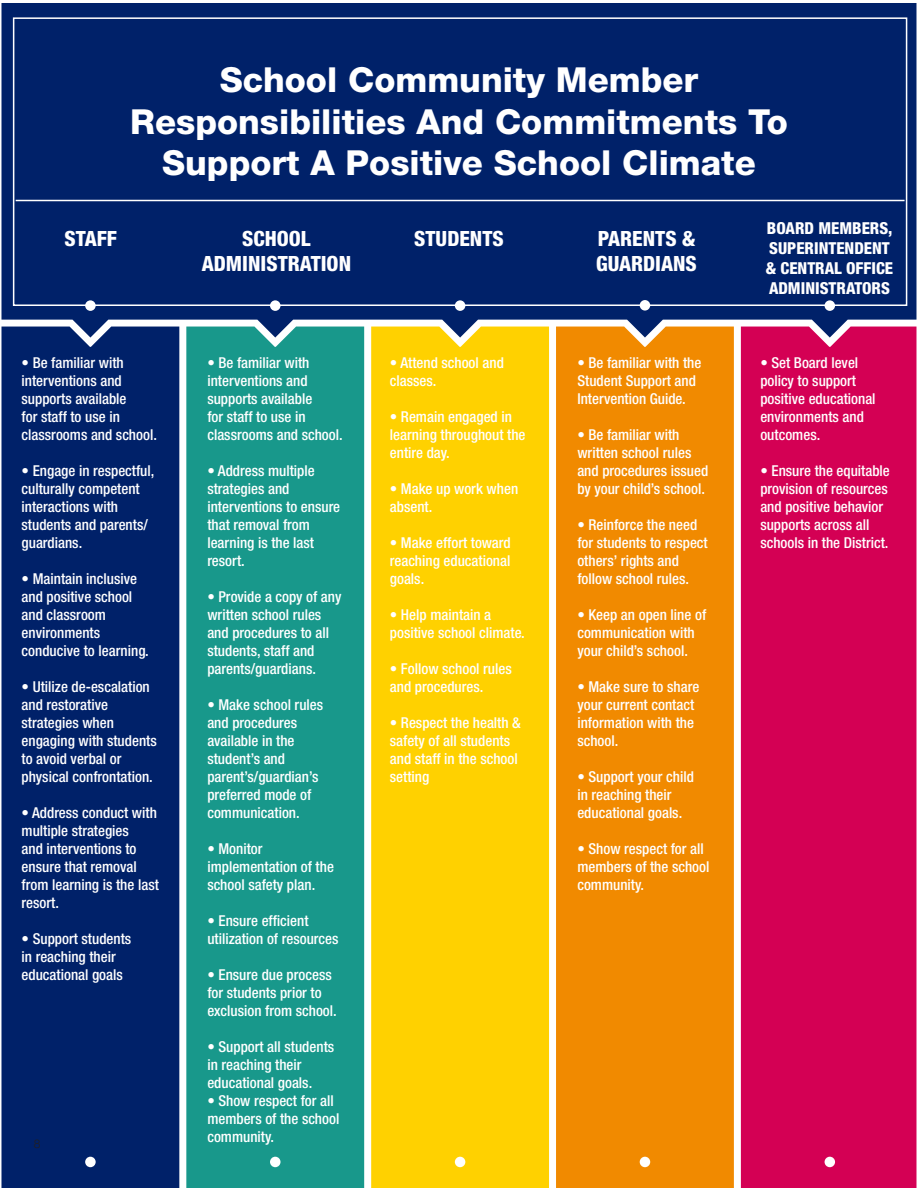
<style>
.page{position:relative;width:918px;height:1188px;background:#fff}
.page>*{position:absolute;margin:0;border:0;box-sizing:border-box;transform-origin:0 0}
.t1{font:800 34.5px "Helvetica Neue LT Std";color:#fff}
.t2{font:800 condensed 21px/25.2px "Helvetica Neue LT Std";color:#fff;text-align:center}
.t3{font:800 condensed 16.5px "Helvetica Neue LT Std";color:#fff}
.t4{font:500 condensed 15px/18px "Helvetica Neue LT Std";color:#fff}
.t5{font:300 12px "Helvetica Neue LT Std";color:#231f20}
</style>
<div class="page">
<div style="left:1px;top:3px;width:915px;height:335px;background:#002169"></div>
<div style="left:640px;top:300px;width:10px;height:11px;background:#fff;border-radius:50%"></div>
<div style="left:825px;top:300px;width:10px;height:11px;background:#fff;border-radius:50%"></div>
<div style="left:455px;top:300px;width:10px;height:11px;background:#fff;border-radius:50%"></div>
<div style="left:270px;top:300px;width:11px;height:11px;background:#fff;border-radius:50%"></div>
<svg style="left:85px;top:300px;width:11px;height:11px"></svg>
<div style="left:371px;top:327px;width:178px;height:861px;background:#ffd100"></div>
<div style="left:556px;top:327px;width:178px;height:861px;background:#f18a00"></div>
<div style="left:741px;top:327px;width:175px;height:861px;background:#d40054"></div>
<div style="left:186px;top:327px;width:178px;height:861px;background:#18988b"></div>
<div style="left:1px;top:327px;width:178px;height:861px;background:#002169"></div>
<div style="left:825px;top:1157px;width:10px;height:10px;background:#fff;border-radius:50%"></div>
<div style="left:455px;top:1157px;width:10px;height:10px;background:#fff;border-radius:50%"></div>
<div style="left:640px;top:1157px;width:10px;height:10px;background:#fff;border-radius:50%"></div>
<div style="left:85px;top:1157px;width:11px;height:10px;background:#fff;border-radius:50%"></div>
<div style="left:270px;top:1157px;width:11px;height:10px;background:#fff;border-radius:50%"></div>
<div style="left:13px;top:17px;width:894px;height:289px;border:2px solid #fff"></div>
<hr style="left:16px;top:200px;width:889px;height:1px;background:#fff">
<p class="t1" style="left:220px;top:60px;width:480px">School Community Member</p>
<p class="t1" style="left:130px;top:101px;width:659px">Responsibilities And Commitments To</p>
<p class="t1" style="left:162px;top:142px;width:595px">Support A Positive School Climate</p>
<p class="t2" style="left:64px;top:225px;width:54px">STAFF</p>
<p class="t2" style="left:414px;top:225px;width:91px">STUDENTS</p>
<p class="t2" style="left:598px;top:225px;width:99px">PARENTS &amp;</p>
<p class="t2" style="left:596px;top:250px;width:102px">GUARDIANS</p>
<p class="t2" style="left:202px;top:225px;width:151px">SCHOOL<br>ADMINISTRATION</p>
<p class="t4" style="left:22px;top:353px;width:137px">• Be familiar with interventions and supports available<br>for staff to use in classrooms and school.</p>
<p class="t4" style="left:22px;top:461px;width:134px">• Engage in respectful, culturally competent interactions with students and parents/ guardians.</p>
<p class="t4" style="left:22px;top:569px;width:129px">• Maintain inclusive and positive school and classroom environments conducive to learning.</p>
<p class="t4" style="left:22px;top:677px;width:137px">• Utilize de-escalation and restorative strategies when engaging with students to avoid verbal or physical confrontation.</p>
<p class="t4" style="left:22px;top:803px;width:139px">• Address conduct with multiple strategies<br>and interventions to ensure that removal from learning is the last resort.</p>
<p class="t4" style="left:22px;top:929px;width:111px">• Support students</p>
<p class="t4" style="left:22px;top:947px;width:103px">in reaching their educational goals</p>
<p class="t5" style="left:34px;top:1136px;width:8px">8</p>
<p class="t4" style="left:207px;top:353px;width:137px">• Be familiar with interventions and supports available<br>for staff to use in classrooms and school.</p>
<p class="t4" style="left:207px;top:461px;width:134px">• Address multiple strategies and interventions to ensure that removal from learning is the last resort.</p>
<p class="t4" style="left:207px;top:587px;width:136px">• Provide a copy of any written school rules and procedures to all students, staff and parents/guardians.</p>
<p class="t4" style="left:207px;top:695px;width:117px">• Make school rules and procedures available in the student’s and parent’s/guardian’s preferred mode of communication.</p>
<p class="t4" style="left:207px;top:839px;width:128px">• Monitor implementation of the school safety plan.</p>
<p class="t4" style="left:207px;top:911px;width:133px">• Ensure efficient utilization of resources</p>
<p class="t4" style="left:207px;top:965px;width:131px">• Ensure due process for students prior to exclusion from school.</p>
<p class="t4" style="left:207px;top:1037px;width:128px">• Support all students in reaching their educational goals.</p>
<p class="t4" style="left:207px;top:1091px;width:134px">• Show respect for all members of the school community.</p>
<p class="t4" style="left:390px;top:353px;width:116px">• Attend school and classes.</p>
<p class="t4" style="left:390px;top:407px;width:137px">• Remain engaged in learning throughout the entire day.</p>
<p class="t4" style="left:390px;top:479px;width:130px">• Make up work when absent.</p>
<p class="t4" style="left:390px;top:533px;width:122px;text-align:justify">• Make effort toward reaching educational goals.</p>
<p class="t4" style="left:390px;top:605px;width:136px">• Help maintain a positive school climate.</p>
<p class="t4" style="left:390px;top:659px;width:123px">• Follow school rules and procedures.</p>
<p class="t4" style="left:390px;top:713px;width:133px">• Respect the health &amp; safety of all students and staff in the school setting</p>
<p class="t4" style="left:577px;top:353px;width:126px">• Be familiar with the<br>Student Support and<br>Intervention Guide.</p>
<p class="t4" style="left:577px;top:425px;width:132px">• Be familiar with written school rules and procedures issued by your child’s school.</p>
<p class="t4" style="left:577px;top:515px;width:132px">• Reinforce the need for students to respect others’ rights and follow school rules.</p>
<p class="t4" style="left:577px;top:605px;width:130px">• Keep an open line of communication with your child’s school.</p>
<p class="t4" style="left:577px;top:677px;width:123px">• Make sure to share your current contact information with the school.</p>
<p class="t4" style="left:577px;top:767px;width:118px">• Support your child in reaching their educational goals.</p>
<p class="t4" style="left:577px;top:839px;width:134px">• Show respect for all members of the school community.</p>
<p class="t3" style="left:767px;top:218px;width:127px">BOARD MEMBERS,</p>
<p class="t3" style="left:769px;top:238px;width:122px">SUPERINTENDENT</p>
<p class="t3" style="left:766px;top:258px;width:129px">&amp; CENTRAL OFFICE</p>
<p class="t3" style="left:769px;top:278px;width:122px">ADMINISTRATORS</p>
<p class="t4" style="left:760px;top:353px;width:117px">• Set Board level policy to support positive educational environments and outcomes.</p>
<p class="t4" style="left:760px;top:461px;width:131px">• Ensure the equitable provision of resources and positive behavior supports across all schools in the District.</p>
</div>
